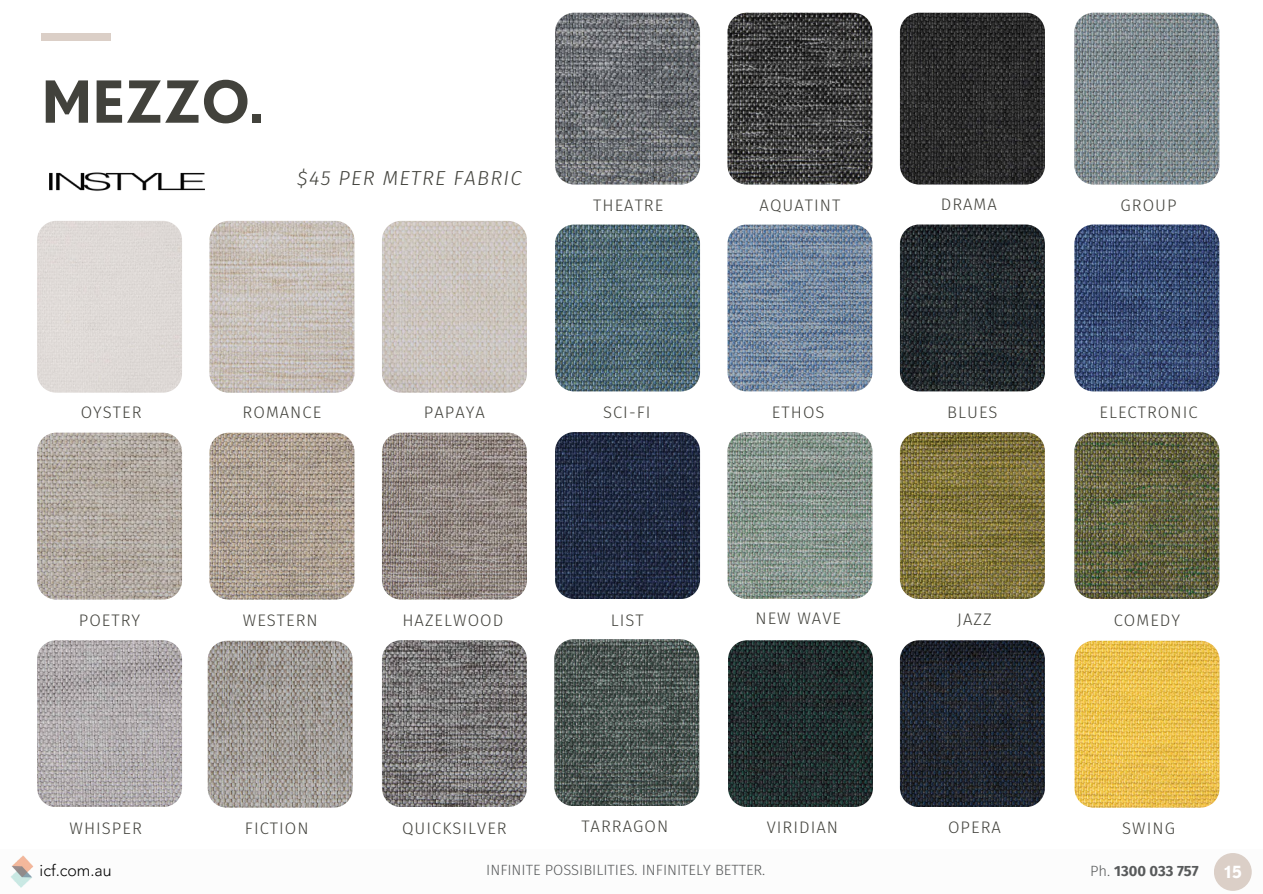
<style>
.page{position:relative;width:1263px;height:894px;background:#fff}
.page>*{position:absolute;margin:0;border:0;box-sizing:border-box;transform-origin:0 0}
.t1{font:700 57.9px "Nobel";color:#42423c}
.t2{font:italic 300 20.25px "Fira Sans";letter-spacing:.06em;color:#42423c}
.t3{font:300 16.65px "Fira Sans";letter-spacing:.06em;color:#42423c}
.t4{font:700 16.65px "Nobel";color:#fff}
.t5{font:300 15.9px "Avenir LT Pro";color:#000}
.t6{font:300 14.7px "Fira Sans";color:#585a5b}
.t7{font:700 14.7px "Fira Sans";color:#585a5b}
.s1{font-weight:300}
</style>
<div class="page">
<div style="left:41px;top:34px;width:70px;height:7px;background:#dbcfc7"></div>
<img style="left:382px;top:221px;width:145px;height:171px;border-radius:19px">
<img style="left:382px;top:432px;width:145px;height:167px">
<img style="left:382px;top:640px;width:145px;height:166px">
<img style="left:209px;top:221px;width:145px;height:171px;border-radius:19px">
<img style="left:209px;top:432px;width:145px;height:167px">
<img style="left:208px;top:640px;width:145px;height:167px">
<div style="left:37px;top:221px;width:145px;height:171px;background:#dfd9d6;border-radius:19px"></div>
<img style="left:37px;top:432px;width:145px;height:167px">
<img style="left:37px;top:640px;width:145px;height:166px">
<img style="left:900px;top:13px;width:145px;height:171px;border-radius:19px">
<img style="left:900px;top:224px;width:145px;height:167px">
<img style="left:900px;top:432px;width:145px;height:166px">
<img style="left:727px;top:13px;width:145px;height:171px;border-radius:19px">
<img style="left:727px;top:224px;width:145px;height:167px">
<img style="left:727px;top:432px;width:145px;height:166px">
<img style="left:555px;top:13px;width:145px;height:171px;border-radius:19px">
<img style="left:555px;top:224px;width:145px;height:167px">
<img style="left:555px;top:432px;width:145px;height:166px">
<img style="left:900px;top:640px;width:145px;height:166px">
<img style="left:728px;top:640px;width:145px;height:166px">
<img style="left:554px;top:639px;width:145px;height:166px">
<img style="left:1074px;top:13px;width:145px;height:171px;border-radius:19px">
<img style="left:1074px;top:224px;width:145px;height:167px">
<img style="left:1074px;top:432px;width:145px;height:166px">
<img style="left:1074px;top:640px;width:145px;height:167px">
<img style="left:11px;top:855px;width:23px;height:33px">
<div style="left:1214px;top:852px;width:38px;height:38px;background:#dbcfc7;border-radius:50%"></div>
<img style="left:49px;top:172px;width:155px;height:19px">
<p class="t1" style="left:41px;top:67px;width:224px">MEZZO.</p>
<h3 class="t2" style="left:297px;top:165px;width:226px">$45 PER METRE FABRIC</h3>
<h3 class="t3" style="left:593px;top:195px;width:72px">THEATRE</h3>
<h3 class="t3" style="left:759px;top:195px;width:82px">AQUATINT</h3>
<h3 class="t3" style="left:941px;top:195px;width:58px">DRAMA</h3>
<h5 class="t3" style="left:1120px;top:195px;width:58px">GROUP</h5>
<p class="t3" style="left:81px;top:402px;width:62px">OYSTER</p>
<p class="t3" style="left:243px;top:402px;width:80px">ROMANCE</p>
<h3 class="t3" style="left:424px;top:402px;width:63px">PAPAYA</h3>
<p class="t3" style="left:603px;top:402px;width:49px">SCI-FI</p>
<h3 class="t3" style="left:772px;top:402px;width:54px">ETHOS</h3>
<h3 class="t3" style="left:947px;top:402px;width:52px">BLUES</h3>
<h3 class="t3" style="left:1099px;top:402px;width:100px">ELECTRONIC</h3>
<h3 class="t3" style="left:79px;top:609px;width:63px">POETRY</h3>
<h3 class="t3" style="left:243px;top:609px;width:76px">WESTERN</h3>
<h3 class="t3" style="left:402px;top:609px;width:102px">HAZELWOOD</h3>
<h3 class="t3" style="left:611px;top:609px;width:34px">LIST</h3>
<h3 class="t3" style="left:755px;top:608px;width:87px">NEW WAVE</h3>
<p class="t3" style="left:957px;top:609px;width:36px">JAZZ</p>
<p class="t3" style="left:1114px;top:609px;width:68px">COMEDY</p>
<p class="t3" style="left:70px;top:817px;width:74px">WHISPER</p>
<p class="t3" style="left:245px;top:817px;width:65px">FICTION</p>
<p class="t3" style="left:402px;top:817px;width:106px">QUICKSILVER</p>
<p class="t3" style="left:581px;top:816px;width:88px">TARRAGON</p>
<p class="t3" style="left:767px;top:817px;width:73px">VIRIDIAN</p>
<p class="t3" style="left:948px;top:817px;width:54px">OPERA</p>
<h4 class="t3" style="left:1122px;top:818px;width:54px">SWING</h4>
<h3 class="t5" style="left:40px;top:863px;width:74px">icf.com.au</h3>
<p class="t6" style="left:486px;top:861px;width:281px">INFINITE POSSIBILITIES. INFINITELY BETTER.</p>
<p class="t7" style="left:1090px;top:862px;width:110px"><span class="s1">Ph.</span> 1300 033 757</p>
<p class="t4" style="left:1224px;top:862px;width:19px">15</p>
</div>
